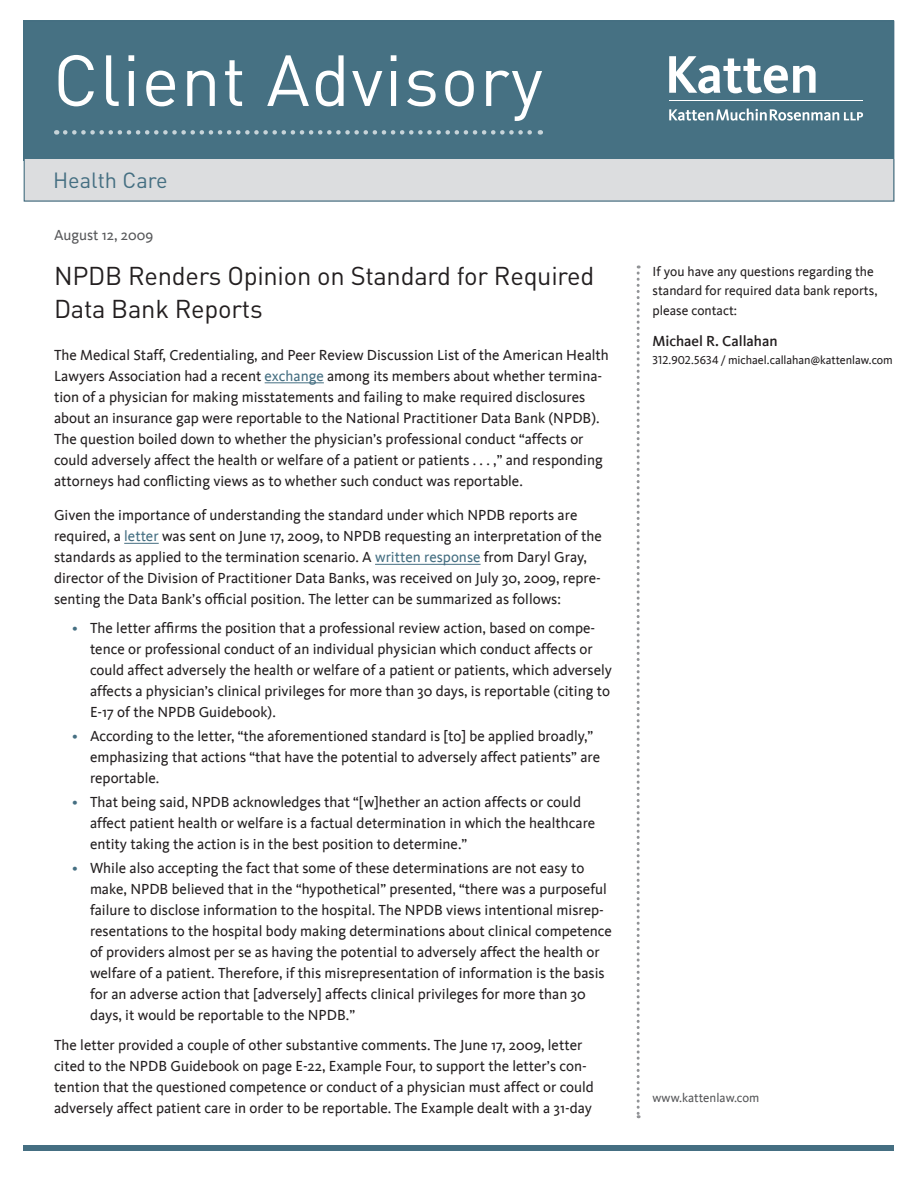
<style>
.page{position:relative;width:918px;height:1188px;background:#fff}
.page>*{position:absolute;margin:0;border:0;box-sizing:border-box;transform-origin:0 0}
.t1{font:71.1px "DINOT";letter-spacing:.02em;color:#fff}
.t2{font:25.5px/33px "DINOT";letter-spacing:-.01em;color:#231f20}
.t3{font:21.75px "DINOT";color:#456f82}
.Bulleted_List{font:15px/21px "Kievit";color:#231f20}
.t4{font:500 15px "Kievit";color:#231f20}
.SubHeads{font:15px "Kievit";color:#57585a}
.t5{font:13.5px/19.5px "Kievit";color:#231f20}
.t6{font:12.75px "Kievit";color:#57585a}
.t7{font:12px "Kievit";letter-spacing:-.005em;color:#231f20}
.s1{color:#456f82}
.s2{font-family:"Kievit Book SC"}
</style>
<div class="page">
<hr style="left:265px;top:383px;width:59px;height:1px;background:#456f82">
<hr style="left:124px;top:543px;width:35px;height:1px;background:#456f82">
<hr style="left:375px;top:564px;width:106px;height:1px;background:#456f82">
<svg style="left:637px;top:266px;width:3px;height:852px"></svg>
<div style="left:24px;top:21px;width:870px;height:140px;background:#467183"></div>
<div style="left:24px;top:160px;width:871px;height:42px;background:#dcdddf"></div>
<svg style="left:65px;top:130px;width:476px;height:5px"></svg>
<svg style="left:669px;top:56px;width:147px;height:37px"></svg>
<hr style="left:669px;top:101px;width:194px;height:1px;background:#fff">
<svg style="left:669px;top:108px;width:194px;height:13px"></svg>
<div style="left:24px;top:1145px;width:870px;height:6px;background:#456f82"></div>
<div style="left:24px;top:21px;width:870px;height:181px;border:1px solid #456f82"></div>
<p class="t1" style="left:53px;top:32px;width:491px">Client Advisory</p>
<p class="t3" style="left:53px;top:165px;width:116px">Health Care</p>
<p class="SubHeads" style="left:54px;top:226px;width:101px">August 12, 2009</p>
<p class="t2" style="left:54px;top:258px;width:542px">NPDB Renders Opinion on Standard for Required<br>Data Bank Reports</p>
<p class="Bulleted_List" style="left:54px;top:345px;width:556px">The Medical Staff, Credentialing, and Peer Review Discussion List of the American Health Lawyers Association had a recent <span class="s1">exchange</span> among its members about whether termina&shy;tion of a physician for making misstatements and failing to make required disclosures about an insurance gap were reportable to the National Practitioner Data Bank (NPDB).<br>The question boiled down to whether the physician’s professional conduct “affects or could adversely affect the health or welfare of a patient or patients . . . ,” and responding attorneys had conflicting views as to whether such conduct was reportable.</p>
<p class="Bulleted_List" style="left:54px;top:505px;width:549px">Given the importance of understanding the standard under which NPDB reports are required, a <span class="s1">letter</span> was sent on June 17, 2009, to NPDB requesting an interpretation of the standards as applied to the termination scenario. A <span class="s1">written response</span> from Daryl Gray, director of the Division of Practitioner Data Banks, was received on July 30, 2009, repre&shy;senting the Data Bank’s official position. The letter can be summarized as follows:</p>
<p class="Bulleted_List" style="left:90px;top:618px;width:524px;text-indent:-18px"><span class="s1">•</span> The letter affirms the position that a professional review action, based on compe&shy;tence or professional conduct of an individual physician which conduct affects or could affect adversely the health or welfare of a patient or patients, which adversely affects a physician’s clinical privileges for more than 30 days, is reportable (citing to E-17 of the NPDB Guidebook).</p>
<p class="Bulleted_List" style="left:90px;top:726px;width:512px;text-indent:-18px"><span class="s1">•</span> According to the letter, “the aforementioned standard is [to] be applied broadly,” emphasizing that actions “that have the potential to adversely affect patients” are reportable.</p>
<p class="Bulleted_List" style="left:90px;top:792px;width:507px;text-indent:-18px"><span class="s1">•</span> That being said, NPDB acknowledges that “[w]hether an action affects or could affect patient health or welfare is a factual determination in which the healthcare entity taking the action is in the best position to determine.”</p>
<p class="Bulleted_List" style="left:90px;top:858px;width:523px;text-indent:-18px"><span class="s1">•</span> While also accepting the fact that some of these determinations are not easy to make, NPDB believed that in the “hypothetical” presented, “there was a purposeful failure to disclose information to the hospital. The NPDB views intentional misrep&shy;resentations to the hospital body making determinations about clinical competence of providers almost per se as having the potential to adversely affect the health or welfare of a patient. Therefore, if this misrepresentation of information is the basis for an adverse action that [adversely] affects clinical privileges for more than 30 days, it would be reportable to the NPDB.”</p>
<p class="Bulleted_List" style="left:54px;top:1035px;width:542px">The letter provided a couple of other substantive comments. The June 17, 2009, letter cited to the NPDB Guidebook on page E-22, Example Four, to support the letter’s con&shy;tention that the questioned competence or conduct of a physician must affect or could adversely affect patient care in order to be reportable. The Example dealt with a 31-day</p>
<p class="t5" style="left:652px;top:261px;width:226px">If you have any questions regarding the standard for required data bank reports, please contact:</p>
<p class="t4" style="left:652px;top:332px;width:127px">Michael R. Callahan</p>
<p class="t7" style="left:652px;top:353px;width:242px"><span class="s2">312.902.5634</span> / michael.callahan@kattenlaw.com</p>
<p class="t6" style="left:652px;top:1091px;width:108px">www.kattenlaw.com</p>
</div>
